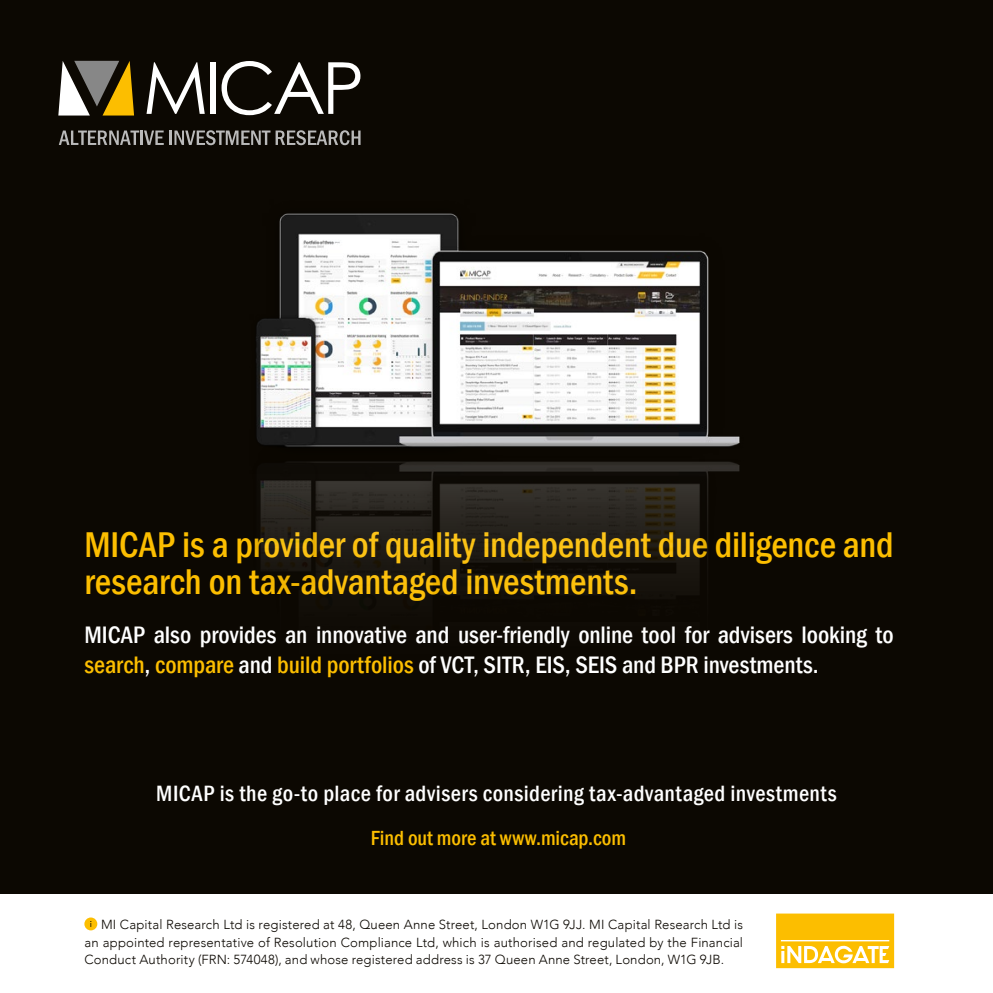
<style>
.page{position:relative;width:993px;height:993px;background:#fff}
.page>*{position:absolute;margin:0;border:0;box-sizing:border-box;transform-origin:0 0}
.t1{font:500 condensed 36.75px/36.8px "Franklin Gothic";letter-spacing:-.005em;color:#fcbe00}
.t2{font:500 condensed 24.5px/29.8px "Franklin Gothic";color:#fff}
.t3{font:500 condensed 22.75px "Franklin Gothic";letter-spacing:.02em;color:#fff}
.t4{font:500 condensed 21px "Franklin Gothic";letter-spacing:-.005em;color:#fcbe00}
.t5{font:300 13.12px/17.5px "Avenir";letter-spacing:.01em;color:#0c0802;text-align:justify}
.s1{color:#fcbe00}
</style>
<div class="page">
<div style="left:0;top:0;width:992px;height:893px;background:#0c0802"></div>
<svg style="left:58px;top:61px;width:76px;height:54px"></svg>
<svg style="left:146px;top:62px;width:59px;height:52px"></svg>
<div style="left:210px;top:62px;width:6px;height:52px;background:#fff"></div>
<svg style="left:221px;top:61px;width:139px;height:54px"></svg>
<svg style="left:59px;top:130px;width:105px;height:15px"></svg>
<hr style="left:169px;top:130px;width:3px;height:15px;background:#bababa">
<svg style="left:174px;top:130px;width:186px;height:15px"></svg>
<img style="left:260px;top:473px;width:449px;height:113px">
<img style="left:256px;top:213px;width:484px;height:260px">
<svg style="left:84px;top:917px;width:13px;height:13px"></svg>
<svg style="left:776px;top:913px;width:117px;height:54px;background:#fcc92d"></svg>
<h1 class="t1" style="left:84px;top:525px;width:810px">MICAP is a provider of quality independent due diligence and research on tax-advantaged investments.</h1>
<h2 class="t2" style="left:84px;top:619px;width:810px">MICAP also provides an innovative and user-friendly online tool for advisers looking to <span class="s1">search</span>, <span class="s1">compare</span> and <span class="s1">build portfolios</span> of VCT, SITR, EIS, SEIS and BPR investments.</h2>
<h3 class="t3" style="left:156px;top:777px;width:681px">MICAP is the go-to place for advisers considering tax-advantaged investments</h3>
<h3 class="t4" style="left:370px;top:824px;width:257px">Find out more at www.micap.com</h3>
<p class="t5" style="left:84px;top:915px;width:660px;text-indent:17px">MI Capital Research Ltd is registered at 48, Queen Anne Street, London W1G 9JJ. MI Capital Research Ltd is an appointed representative of Resolution Compliance Ltd, which is authorised and regulated by the Financial Conduct Authority (FRN: 574048), and whose registered address is 37 Queen Anne Street, London, W1G 9JB.</p>
</div>
